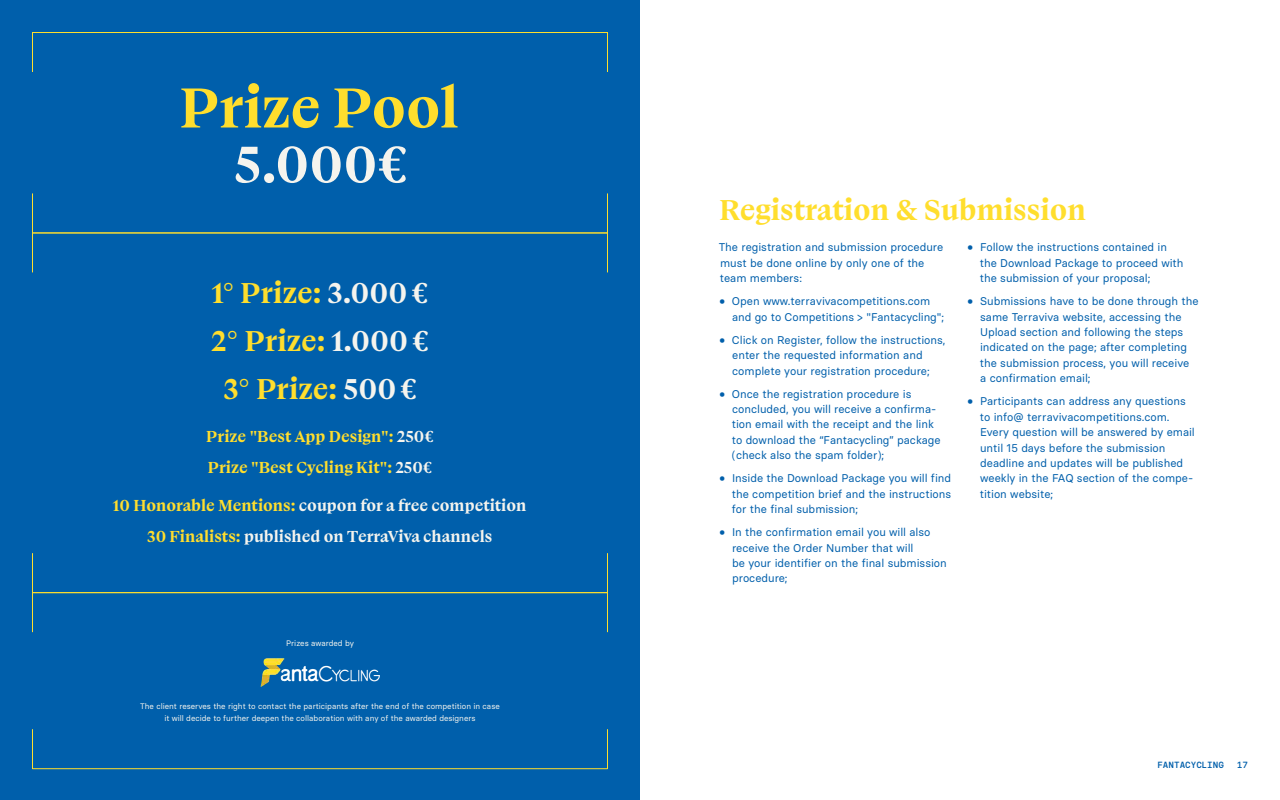
<style>
.page{position:relative;width:1280px;height:800px;background:#fff}
.page>*{position:absolute;margin:0;border:0;box-sizing:border-box;transform-origin:0 0}
.t1{font:700 60px "Boogy Brut";color:#ffde2d}
.t2{font:700 55px "Boogy Brut";color:#f5f4ee}
.t3{font:700 30.7px/47.9px "Boogy Brut";color:#ffde2d;text-align:center}
.t4{font:700 17px/31px "Boogy Brut";color:#f5f4ee;text-align:center}
.t5{font:700 17px/31px "Boogy Brut";color:#ffde2d}
.t6{font:11.2px/15.4px "Basier Square";color:#005fab}
.t7{font:500 9px "Basier Square Mono";color:#005fab}
.t8{font:8px/12px "Basier Square";color:#f5f4ee;text-align:center}
.s1{color:#f5f4ee}
.s2{color:#ffde2d}
.s3{font-family:"Boogy Brut";font-weight:300}
</style>
<div class="page">
<div style="left:0;top:0;width:640px;height:800px;background:#005fab"></div>
<img style="left:260px;top:658px;width:120px;height:28px">
<div style="left:32px;top:32px;width:576px;height:40px;border:1px solid #ffde2d"></div>
<div style="left:32px;top:729px;width:576px;height:40px;border:1px solid #ffde2d"></div>
<div style="left:32px;top:592px;width:576px;height:41px;border:1px solid #ffde2d"></div>
<div style="left:32px;top:232px;width:576px;height:41px;border:1px solid #ffde2d"></div>
<h1 class="t1" style="left:180px;top:72px;width:280px">Prize Pool</h1>
<h2 class="t2" style="left:234px;top:131px;width:174px">5.000€</h2>
<h3 class="t3" style="left:211px;top:268px;width:218px">1° Prize: <span class="s1">3.000 €<br></span>2° Prize: <span class="s1">1.000 €<br></span>3° Prize: <span class="s1">500 €</span></h3>
<h3 class="t5" style="left:206px;top:420px;width:229px">Prize "Best App Design": <span class="s1">250€<br></span>Prize "Best Cycling Kit": <span class="s1">250€</span></h3>
<h3 class="t4" style="left:113px;top:489px;width:415px"><span class="s2">10 Honorable Mentions:</span> coupon for a free competition<br><span class="s2">30 Finalists:</span> published on TerraViva channels</h3>
<p class="t8" style="left:286px;top:637px;width:69px">Prizes awarded by</p>
<p class="t8" style="left:140px;top:700px;width:361px">The client reserves the right to contact the participants after the end of the competition in case it will decide to further deepen the collaboration with any of the awarded designers</p>
<h3 class="t3" style="left:720px;top:185px;width:368px">Registration &amp; Submission</h3>
<p class="t6" style="left:719px;top:240px;width:226px">The registration and submission procedure must be done online by only one of the team members:</p>
<p class="t6" style="left:732px;top:293px;width:213px;text-indent:-13px"><span class="s3">•</span> Open www.terravivacompetitions.com and go to Competitions &gt; "Fantacycling";</p>
<p class="t6" style="left:732px;top:332px;width:215px;text-indent:-13px"><span class="s3">•</span> Click on Register, follow the instructions, enter the requested information and complete your registration procedure;</p>
<p class="t6" style="left:732px;top:386px;width:210px;text-indent:-12px"><span class="s3">•</span> Once the registration procedure is concluded, you will receive a confirma&shy;tion email with the receipt and the link to download the “Fantacycling” package (check also the spam folder);</p>
<p class="t6" style="left:732px;top:471px;width:221px;text-align:justify;text-indent:-12px"><span class="s3">•</span> Inside the Download Package you will find the competition brief and the instructions for the final submission;</p>
<p class="t6" style="left:732px;top:524px;width:216px;text-indent:-13px"><span class="s3">•</span> In the confirmation email you will also receive the Order Number that will<br>be your identifier on the final submission procedure;</p>
<p class="t6" style="left:980px;top:240px;width:205px;text-indent:-12px"><span class="s3">•</span> Follow the instructions contained in the Download Package to proceed with the submission of your proposal;</p>
<p class="t6" style="left:980px;top:293px;width:220px;text-indent:-12px"><span class="s3">•</span> Submissions have to be done through the same Terraviva website, accessing the Upload section and following the steps indicated on the page; after completing the submission process, you will receive<br>a confirmation email;</p>
<p class="t6" style="left:980px;top:394px;width:217px;text-indent:-12px"><span class="s3">•</span> Participants can address any questions to info@ terravivacompetitions.com.<br>Every question will be answered by email until 15 days before the submission deadline and updates will be published weekly in the FAQ section of the compe&shy;tition website;</p>
<p class="t7" style="left:1157px;top:759px;width:68px">FANTACYCLING</p>
<p class="t7" style="left:1237px;top:759px;width:13px">17</p>
</div>
